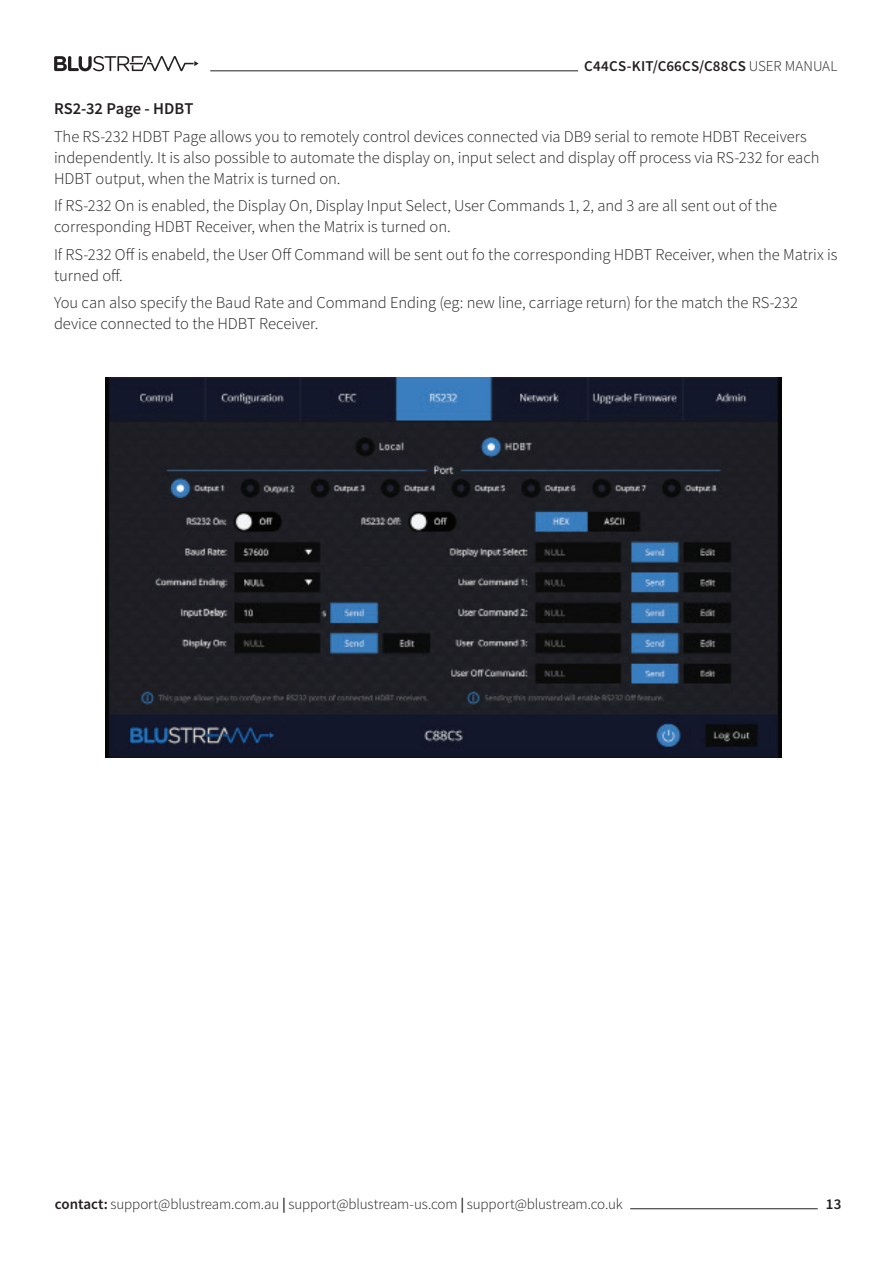
<style>
.page{position:relative;width:893px;height:1263px;background:#fff}
.page>*{position:absolute;margin:0;border:0;box-sizing:border-box;transform-origin:0 0}
.t1{font:300 16.5px/21px "Source Sans Pro";letter-spacing:-.005em;color:#231f20}
.t2{font:600 16.5px "Source Sans Pro";color:#231f20}
.t3{font:300 15px "Source Sans Pro";letter-spacing:-.01em;color:#231f20}
.t4{font:600 15px "Source Sans Pro";letter-spacing:.015em;color:#231f20}
.s1{font-weight:300}
.s2{font-weight:600}
</style>
<div class="page">
<svg style="left:54px;top:56px;width:145px;height:16px"></svg>
<hr style="left:210px;top:71px;width:368px;height:1px;background:#231f20">
<hr style="left:630px;top:1208px;width:188px;height:1px;background:#231f20">
<img style="left:105px;top:378px;width:676px;height:380px">
<p class="t4" style="left:584px;top:56px;width:255px">C44CS-KIT/C66CS/C88CS <span class="s1">USER MANUAL</span></p>
<p class="t2" style="left:54px;top:98px;width:141px">RS2-32 Page - HDBT</p>
<p class="t1" style="left:54px;top:126px;width:767px">The RS-232 HDBT Page allows you to remotely control devices connected via DB9 serial to remote HDBT Receivers independently. It is also possible to automate the display on, input select and display off process via RS-232 for each<br>HDBT output, when the Matrix is turned on.</p>
<p class="t1" style="left:54px;top:195px;width:725px">If RS-232 On is enabled, the Display On, Display Input Select, User Commands 1, 2, and 3 are all sent out of the corresponding HDBT Receiver, when the Matrix is turned on.</p>
<p class="t1" style="left:54px;top:244px;width:785px">If RS-232 Off is enabeld, the User Off Command will be sent out fo the corresponding HDBT Receiver, when the Matrix is turned off.</p>
<p class="t1" style="left:54px;top:292px;width:745px">You can also specify the Baud Rate and Command Ending (eg: new line, carriage return) for the match the RS-232 device connected to the HDBT Receiver.</p>
<p class="t3" style="left:55px;top:1195px;width:569px"><span class="s2">contact:</span> support@blustream.com.au <span class="s2">|</span> support@blustream-us.com <span class="s2">|</span> support@blustream.co.uk</p>
<p class="t4" style="left:826px;top:1194px;width:17px">13</p>
</div>
